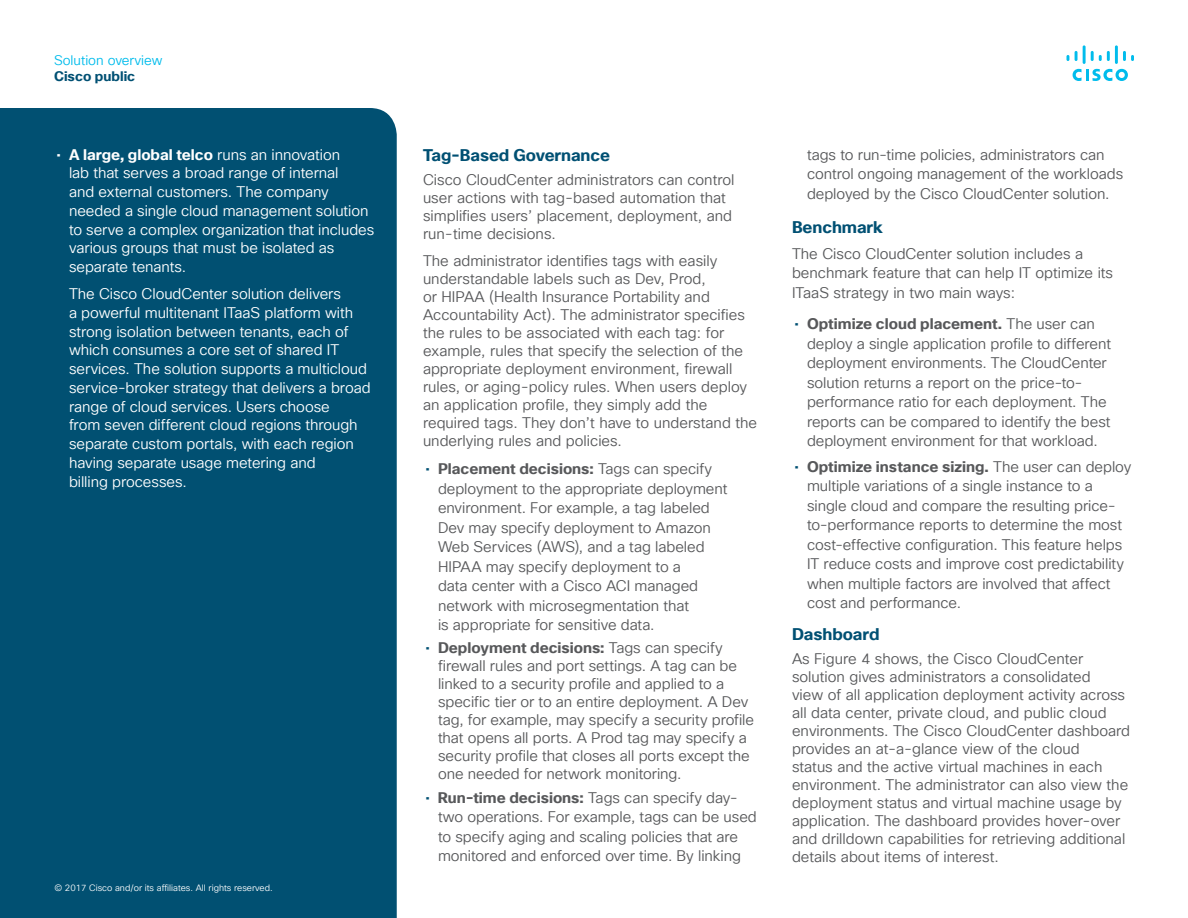
<style>
.page{position:relative;width:1188px;height:918px;background:#fff}
.page>*{position:absolute;margin:0;border:0;box-sizing:border-box;transform-origin:0 0}
.Subhead3_Indigo{font:700 16.5px "Cisco Sans TT";letter-spacing:-.005em;color:#005073}
.Body{font:15px/18px "Cisco Sans TT Light";color:#57585a}
.t1{font:15px/18.8px "Cisco Sans TT Light";letter-spacing:-.005em;color:#fff}
.t2{font:13.5px "Cisco Sans TT Light";color:#01bcec}
.t3{font:700 13.5px "Cisco Sans TT";color:#005073}
.Footer_white{font:9px "Cisco Sans TT Light";color:#fff}
.s1{font-family:"Cisco Sans TT"}
.s2{font-family:"Cisco Sans TT";font-weight:700}
.s3{font-family:"Cisco Sans TT";color:#005073}
</style>
<div class="page">
<svg style="left:1073px;top:69px;width:55px;height:12px"></svg>
<svg style="left:1067px;top:55px;width:2px;height:6px"></svg>
<svg style="left:1075px;top:51px;width:3px;height:10px"></svg>
<hr style="left:1083px;top:45px;width:3px;height:19px;background:#01bcec">
<svg style="left:1091px;top:51px;width:19px;height:10px"></svg>
<hr style="left:1115px;top:45px;width:3px;height:19px;background:#01bcec">
<svg style="left:1123px;top:51px;width:11px;height:10px"></svg>
<div style="left:0;top:108px;width:397px;height:810px;background:#015072"></div>
<p class="t2" style="left:54px;top:51px;width:110px">Solution overview</p>
<p class="t3" style="left:54px;top:67px;width:83px">Cisco public</p>
<p class="t1" style="left:69px;top:146px;width:307px;text-indent:-13px"><span class="s1">•</span> <span class="s2">A large, global telco</span> runs an innovation<br>lab that serves a broad range of internal<br>and external customers. The company needed a single cloud management solution to serve a complex organization that includes various groups that must be isolated as separate tenants.</p>
<p class="t1" style="left:69px;top:285px;width:303px">The Cisco CloudCenter solution delivers<br>a powerful multitenant ITaaS platform with strong isolation between tenants, each of which consumes a core set of shared IT services. The solution supports a multicloud service-broker strategy that delivers a broad range of cloud services. Users choose<br>from seven different cloud regions through separate custom portals, with each region having separate usage metering and<br>billing processes.</p>
<p class="Footer_white" style="left:54px;top:882px;width:220px">© 2017 Cisco and/or its affiliates. All rights reserved.</p>
<p class="Subhead3_Indigo" style="left:423px;top:144px;width:189px">Tag-Based Governance</p>
<p class="Body" style="left:423px;top:171px;width:313px">Cisco CloudCenter administrators can control user actions with tag-based automation that simplifies users’ placement, deployment, and run-time decisions.</p>
<p class="Body" style="left:423px;top:252px;width:336px">The administrator identifies tags with easily understandable labels such as Dev, Prod,<br>or HIPAA (Health Insurance Portability and Accountability Act). The administrator specifies the rules to be associated with each tag: for example, rules that specify the selection of the appropriate deployment environment, firewall rules, or aging-policy rules. When users deploy an application profile, they simply add the required tags. They don’t have to understand the underlying rules and policies.</p>
<p class="Body" style="left:438px;top:460px;width:291px;line-height:19.5px;text-indent:-13px"><span class="s3">•</span> <span class="s2">Placement decisions:</span> Tags can specify deployment to the appropriate deployment environment. For example, a tag labeled Dev may specify deployment to Amazon Web Services (AWS), and a tag labeled HIPAA may specify deployment to a<br>data center with a Cisco ACI managed network with microsegmentation that<br>is appropriate for sensitive data.</p>
<p class="Body" style="left:438px;top:639px;width:318px;text-indent:-13px"><span class="s3">•</span> <span class="s2">Deployment decisions:</span> Tags can specify firewall rules and port settings. A tag can be linked to a security profile and applied to a specific tier or to an entire deployment. A Dev tag, for example, may specify a security profile that opens all ports. A Prod tag may specify a security profile that closes all ports except the one needed for network monitoring.</p>
<p class="Body" style="left:438px;top:788px;width:320px;line-height:19.5px;text-indent:-13px"><span class="s3">•</span> <span class="s2">Run-time decisions:</span> Tags can specify day&shy;two operations. For example, tags can be used to specify aging and scaling policies that are monitored and enforced over time. By linking</p>
<p class="Body" style="left:807px;top:145px;width:318px;line-height:19.5px">tags to run-time policies, administrators can control ongoing management of the workloads deployed by the Cisco CloudCenter solution.</p>
<p class="Subhead3_Indigo" style="left:792px;top:216px;width:92px">Benchmark</p>
<p class="Body" style="left:792px;top:244px;width:323px;line-height:19.5px">The Cisco CloudCenter solution includes a benchmark feature that can help IT optimize its<br>ITaaS strategy in two main ways:</p>
<p class="Body" style="left:807px;top:315px;width:306px;line-height:19.5px;text-indent:-13px"><span class="s3">•</span> <span class="s2">Optimize cloud placement.</span> The user can deploy a single application profile to different deployment environments. The CloudCenter solution returns a report on the price-to&shy;performance ratio for each deployment. The reports can be compared to identify the best deployment environment for that workload.</p>
<p class="Body" style="left:807px;top:457px;width:326px;line-height:19.5px;text-indent:-13px"><span class="s3">•</span> <span class="s2">Optimize instance sizing.</span> The user can deploy multiple variations of a single instance to a single cloud and compare the resulting price&shy;to-performance reports to determine the most cost-effective configuration. This feature helps IT reduce costs and improve cost predictability when multiple factors are involved that affect cost and performance.</p>
<p class="Subhead3_Indigo" style="left:792px;top:623px;width:89px">Dashboard</p>
<p class="Body" style="left:792px;top:650px;width:340px">As Figure 4 shows, the Cisco CloudCenter solution gives administrators a consolidated<br>view of all application deployment activity across all data center, private cloud, and public cloud environments. The Cisco CloudCenter dashboard provides an at-a-glance view of the cloud<br>status and the active virtual machines in each environment. The administrator can also view the deployment status and virtual machine usage by application. The dashboard provides hover-over and drilldown capabilities for retrieving additional details about items of interest.</p>
</div>
